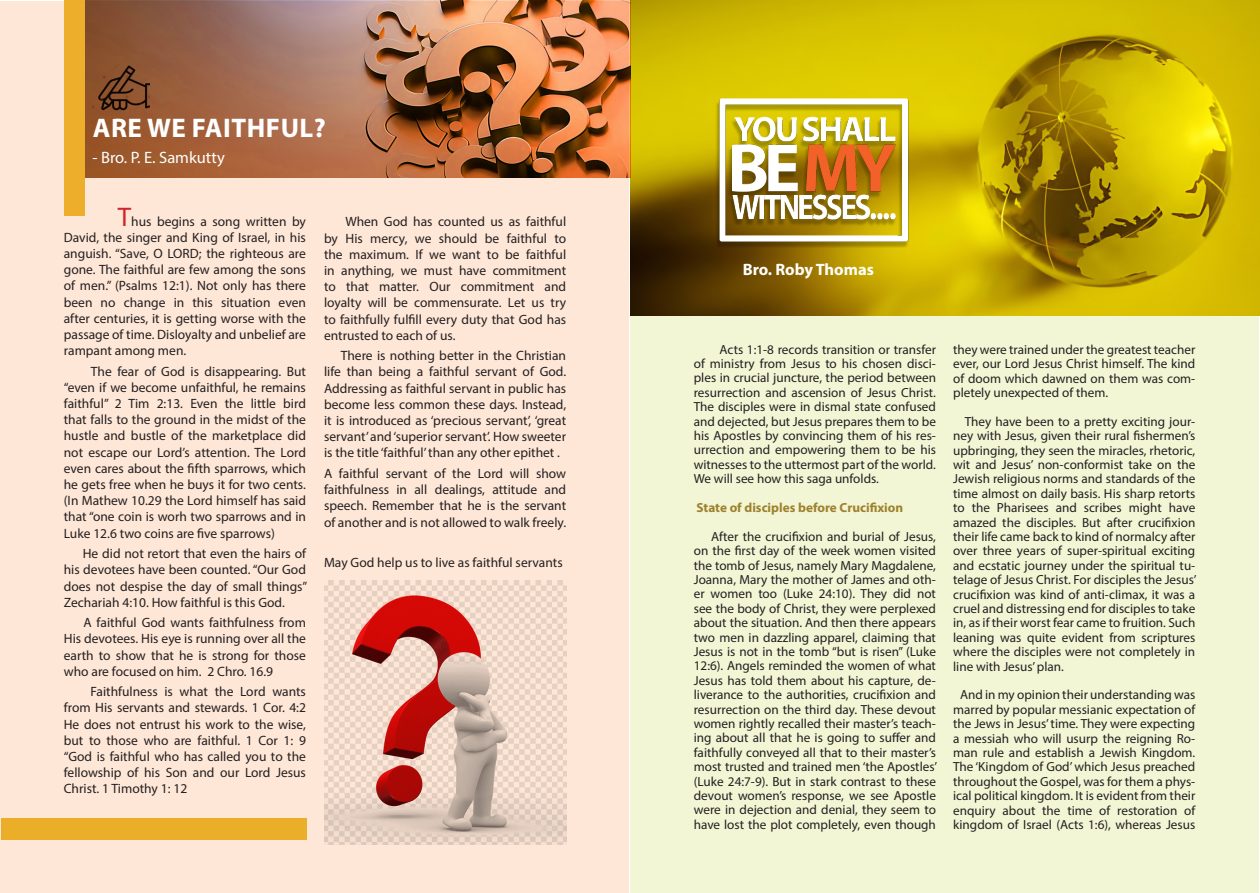
<style>
.page{position:relative;width:1260px;height:893px;background:#fff}
.page>*{position:absolute;margin:0;border:0;box-sizing:border-box;transform-origin:0 0}
.t1{font:700 27px "Myriad Pro";letter-spacing:.02em;color:#fff}
.t2{font:16.5px "Myriad Pro";color:#fff}
.t3{font:700 16.5px "Myriad Pro";color:#fff}
.t4{font:13.5px/16.2px "Myriad Pro";color:#231f20;text-align:justify}
.t5{font:13.2px/14.4px "Myriad Pro";color:#231f20;text-align:justify}
.t6{font:700 13.2px "Myriad Pro";color:#9e812e}
.s1{font-size:27px;color:#d1232a}
</style>
<div class="page">
<div style="left:630px;top:1px;width:629px;height:891px;background:#f2f6d5"></div>
<img style="left:630px;top:0;width:629px;height:316px">
<div style="left:1px;top:1px;width:628px;height:891px;background:#fee7d7"></div>
<img style="left:84px;top:1px;width:546px;height:176px">
<div style="left:1px;top:818px;width:306px;height:22px;background:#ebae29"></div>
<img style="left:92px;top:64px;width:58px;height:51px">
<img style="left:324px;top:581px;width:242px;height:263px">
<div style="left:64px;top:1px;width:20px;height:215px;background:#ecae2b"></div>
<img style="left:714px;top:92px;width:200px;height:156px">
<p class="t1" style="left:93px;top:110px;width:234px">ARE WE FAITHFUL?</p>
<p class="t2" style="left:92px;top:147px;width:134px">- Bro. P. E. Samkutty</p>
<p class="t4" style="left:64px;top:213px;width:244px;text-indent:54px"><span class="s1">T</span>hus begins a song written by David, the singer and King of Israel, in his anguish. “Save, O LORD; the righteous are gone. The faithful are few among the sons of men.” (Psalms 12:1). Not only has there been no change in this situation even after centuries, it is getting worse with the passage of time. Disloyalty and unbelief are rampant among men.</p>
<p class="t4" style="left:64px;top:363px;width:244px;text-indent:27px">The fear of God is disappearing. But “even if we become unfaithful, he remains faithful” 2 Tim 2:13. Even the little bird that falls to the ground in the midst of the hustle and bustle of the marketplace did not escape our Lord’s attention. The Lord even cares about the fifth sparrows, which he gets free when he buys it for two cents. (In Mathew 10.29 the Lord himself has said that “one coin is worh two sparrows and in Luke 12.6 two coins are five sparrows)</p>
<p class="t4" style="left:64px;top:545px;width:245px;text-indent:19px">He did not retort that even the hairs of his devotees have been counted. “Our God does not despise the day of small things” Zechariah 4:10. How faithful is this God.</p>
<p class="t4" style="left:64px;top:614px;width:244px;text-indent:20px">A faithful God wants faithfulness from His devotees. His eye is running over all the earth to show that he is strong for those who are focused on him. 2 Chro. 16.9</p>
<p class="t4" style="left:64px;top:683px;width:244px;text-indent:27px">Faithfulness is what the Lord wants from His servants and stewards. 1 Cor. 4:2<br>He does not entrust his work to the wise, but to those who are faithful. 1 Cor 1: 9 “God is faithful who has called you to the fellowship of his Son and our Lord Jesus Christ. 1 Timothy 1: 12</p>
<p class="t4" style="left:324px;top:214px;width:244px;text-indent:21px">When God has counted us as faithful by His mercy, we should be faithful to the maximum. If we want to be faithful in anything, we must have commitment to that matter. Our commitment and loyalty will be commensurate. Let us try to faithfully fulfill every duty that God has entrusted to each of us.</p>
<p class="t4" style="left:324px;top:347px;width:244px;text-indent:17px">There is nothing better in the Christian life than being a faithful servant of God.<br>Addressing as faithful servant in public has become less common these days. Instead, it is introduced as ‘precious servant’, ‘great servant’ and ‘superior servant’. How sweeter is the title ‘faithful’ than any other epithet .</p>
<p class="t4" style="left:324px;top:465px;width:244px">A faithful servant of the Lord will show faithfulness in all dealings, attitude and speech. Remember that he is the servant of another and is not allowed to walk freely.</p>
<p class="t4" style="left:324px;top:555px;width:240px">May God help us to live as faithful servants</p>
<p class="t3" style="left:742px;top:259px;width:133px">Bro. Roby Thomas</p>
<p class="t5" style="left:693px;top:342px;width:244px;text-indent:26px">Acts 1:1-8 records transition or transfer of ministry from Jesus to his chosen disci&shy;ples in crucial juncture, the period between resurrection and ascension of Jesus Christ.<br>The disciples were in dismal state confused and dejected, but Jesus prepares them to be his Apostles by convincing them of his res&shy;urrection and empowering them to be his witnesses to the uttermost part of the world.<br>We will see how this saga unfolds.</p>
<p class="t6" style="left:696px;top:499px;width:208px">State of disciples before Crucifixion</p>
<p class="t5" style="left:693px;top:529px;width:245px;text-indent:17px">After the crucifixion and burial of Jesus, on the first day of the week women visited the tomb of Jesus, namely Mary Magdalene, Joanna, Mary the mother of James and oth&shy;er women too (Luke 24:10). They did not see the body of Christ, they were perplexed about the situation. And then there appears two men in dazzling apparel, claiming that Jesus is not in the tomb “but is risen” (Luke 12:6). Angels reminded the women of what Jesus has told them about his capture, de&shy;liverance to the authorities, crucifixion and resurrection on the third day. These devout women rightly recalled their master’s teach&shy;ing about all that he is going to suffer and faithfully conveyed all that to their master’s most trusted and trained men ‘the Apostles’ (Luke 24:7-9). But in stark contrast to these devout women’s response, we see Apostle were in dejection and denial, they seem to have lost the plot completely, even though</p>
<p class="t5" style="left:953px;top:342px;width:244px">they were trained under the greatest teacher ever, our Lord Jesus Christ himself. The kind of doom which dawned on them was com&shy;pletely unexpected of them.</p>
<p class="t5" style="left:953px;top:414px;width:245px;text-indent:12px">They have been to a pretty exciting jour&shy;ney with Jesus, given their rural fishermen’s upbringing, they seen the miracles, rhetoric, wit and Jesus’ non-conformist take on the Jewish religious norms and standards of the time almost on daily basis. His sharp retorts to the Pharisees and scribes might have amazed the disciples. But after crucifixion their life came back to kind of normalcy after over three years of super-spiritual exciting and ecstatic journey under the spiritual tu&shy;telage of Jesus Christ. For disciples the Jesus’ crucifixion was kind of anti-climax, it was a cruel and distressing end for disciples to take in, as if their worst fear came to fruition. Such leaning was quite evident from scriptures where the disciples were not completely in line with Jesus’ plan.</p>
<p class="t5" style="left:953px;top:688px;width:244px;text-align:center">And in my opinion their understanding was marred by popular messianic expectation of the Jews in Jesus’ time. They were expecting a messiah who will usurp the reigning Ro&shy;man rule and establish a Jewish Kingdom.<br>The ‘Kingdom of God’ which Jesus preached throughout the Gospel, was for them a phys&shy;ical political kingdom. It is evident from their enquiry about the time of restoration of kingdom of Israel (Acts 1:6), whereas Jesus</p>
</div>
